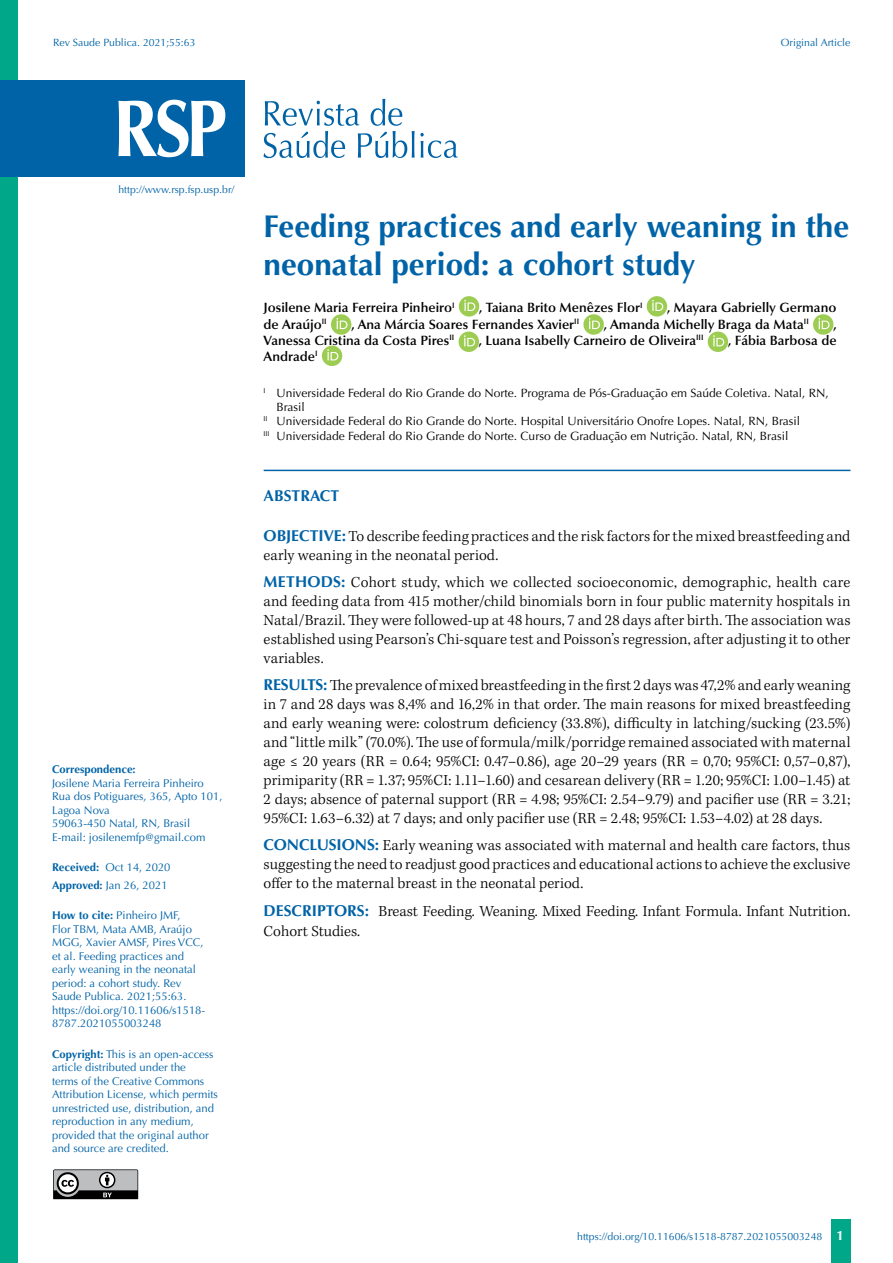
<style>
.page{position:relative;width:893px;height:1263px;background:#fff}
.page>*{position:absolute;margin:0;border:0;box-sizing:border-box;transform-origin:0 0}
.t1{font:700 31.5px/37.8px "Optima LT Std";color:#0063a7}
.t2{font:300 15.75px/18.9px "Kepler Std";letter-spacing:.005em;color:#000;text-align:justify}
.t3{font:700 15.75px "Optima LT Std";color:#0063a7}
.t4{font:600 13.5px "Optima LT Std";color:#000}
.t5{font:12px "Optima LT Std";color:#000}
.t6{font:11.25px/13.5px "Optima LT Std";color:#0063a7}
.t7{font:700 11.25px "Optima LT Std";color:#0063a7}
.t8{font:10.5px "Optima LT Std";color:#0063a7}
.s1{font-weight:700}
.s2{font-family:"Optima LT Std";font-weight:700;color:#0063a7}
.s3{font-weight:700;font-size:13.5px;color:#fff}
</style>
<div class="page">
<div style="left:831px;top:1220px;width:20px;height:43px;background:#00a788"></div>
<svg style="left:53px;top:1169px;width:85px;height:30px"></svg>
<div style="left:0;top:0;width:18px;height:1263px;background:#00a788"></div>
<hr style="left:264px;top:470px;width:586px;height:1px;background:#0063a7">
<div style="left:459px;top:296px;width:20px;height:21px;background:#9ccc51;border-radius:50%"></div>
<svg style="left:464px;top:300px;width:11px;height:11px"></svg>
<div style="left:647px;top:296px;width:20px;height:21px;background:#9ccc51;border-radius:50%"></div>
<svg style="left:652px;top:300px;width:11px;height:11px"></svg>
<div style="left:331px;top:314px;width:20px;height:21px;background:#9ccc51;border-radius:50%"></div>
<svg style="left:336px;top:318px;width:12px;height:11px"></svg>
<svg style="left:583px;top:314px;width:21px;height:21px"></svg>
<svg style="left:589px;top:318px;width:11px;height:11px"></svg>
<div style="left:813px;top:314px;width:20px;height:21px;background:#9ccc51;border-radius:50%"></div>
<svg style="left:818px;top:318px;width:12px;height:11px"></svg>
<div style="left:459px;top:332px;width:20px;height:20px;background:#9ccc51;border-radius:50%"></div>
<svg style="left:464px;top:335px;width:11px;height:11px"></svg>
<div style="left:708px;top:332px;width:20px;height:20px;background:#9ccc51;border-radius:50%"></div>
<svg style="left:713px;top:335px;width:11px;height:11px"></svg>
<div style="left:322px;top:346px;width:20px;height:20px;background:#9ccc51;border-radius:50%"></div>
<svg style="left:327px;top:349px;width:11px;height:11px"></svg>
<svg style="left:263px;top:99px;width:195px;height:59px"></svg>
<div style="left:0;top:80px;width:244px;height:96px;background:#0063a7"></div>
<svg style="left:118px;top:100px;width:107px;height:57px"></svg>
<p class="t8" style="left:53px;top:36px;width:144px">Rev Saude Publica. 2021;55:63</p>
<p class="t8" style="left:781px;top:36px;width:71px">Original Article</p>
<p class="t8" style="left:118px;top:183px;width:117px">http://www.rsp.fsp.usp.br/</p>
<p class="t7" style="left:52px;top:763px;width:85px">Correspondence:</p>
<p class="t6" style="left:52px;top:776px;width:172px">Josilene Maria Ferreira Pinheiro<br>Rua dos Potiguares, 365, Apto 101,<br>Lagoa Nova<br>59063-450 Natal, RN, Brasil<br>E-mail: josilenemfp@gmail.com</p>
<p class="t6" style="left:52px;top:859px;width:120px;line-height:17.7px"><span class="s1">Received:</span> Oct 14, 2020<br><span class="s1">Approved:</span> Jan 26, 2021</p>
<p class="t6" style="left:52px;top:909px;width:155px"><span class="s1">How to cite:</span> Pinheiro JMF,<br>Flor TBM, Mata AMB, Araújo<br>MGG, Xavier AMSF, Pires VCC, et al. Feeding practices and early weaning in the neonatal period: a cohort study. Rev<br>Saude Publica. 2021;55:63. https://doi.org/10.11606/s1518-<br>8787.2021055003248</p>
<p class="t6" style="left:52px;top:1047px;width:167px"><span class="s1">Copyright:</span> This is an open-access article distributed under the<br>terms of the Creative Commons<br>Attribution License, which permits unrestricted use, distribution, and reproduction in any medium, provided that the original author and source are credited.</p>
<h1 class="t1" style="left:264px;top:208px;width:587px">Feeding practices and early weaning in the neonatal period: a cohort study</h1>
<p class="t4" style="left:264px;top:300px;width:192px">Josilene Maria Ferreira Pinheiro<sup>I</sup></p>
<p class="t4" style="left:479px;top:300px;width:165px">, Taiana Brito Menêzes Flor<sup>I</sup></p>
<p class="t4" style="left:667px;top:300px;width:171px">, Mayara Gabrielly Germano</p>
<p class="t4" style="left:264px;top:316px;width:65px">de Araújo<sup>II</sup></p>
<p class="t4" style="left:351px;top:316px;width:229px">, Ana Márcia Soares Fernandes Xavier<sup>II</sup></p>
<p class="t4" style="left:604px;top:316px;width:206px">, Amanda Michelly Braga da Mata<sup>II</sup></p>
<p class="t4" style="left:833px;top:316px;width:5px">,</p>
<p class="t4" style="left:264px;top:332px;width:192px">Vanessa Cristina da Costa Pires<sup>II</sup></p>
<p class="t4" style="left:479px;top:332px;width:226px">, Luana Isabelly Carneiro de Oliveira<sup>III</sup></p>
<p class="t4" style="left:728px;top:332px;width:110px">, Fábia Barbosa de</p>
<p class="t4" style="left:264px;top:348px;width:55px">Andrade<sup>I</sup></p>
<p class="t5" style="left:264px;top:386px;width:567px"><sup>I</sup> Universidade Federal do Rio Grande do Norte. Programa de Pós-Graduação em Saúde Coletiva. Natal, RN,</p>
<p class="t5" style="left:276px;top:400px;width:30px">Brasil</p>
<p class="t5" style="left:264px;top:414px;width:538px"><sup>II</sup> Universidade Federal do Rio Grande do Norte. Hospital Universitário Onofre Lopes. Natal, RN, Brasil</p>
<p class="t5" style="left:264px;top:429px;width:526px"><sup>III</sup> Universidade Federal do Rio Grande do Norte. Curso de Graduação em Nutrição. Natal, RN, Brasil</p>
<p class="t3" style="left:264px;top:486px;width:77px">ABSTRACT</p>
<p class="t2" style="left:264px;top:527px;width:588px"><span class="s2">OBJECTIVE:</span> To describe feeding practices and the risk factors for the mixed breastfeeding and early weaning in the neonatal period.</p>
<p class="t2" style="left:264px;top:574px;width:588px"><span class="s2">METHODS:</span> Cohort study, which we collected socioeconomic, demographic, health care and feeding data from 415 mother/child binomials born in four public maternity hospitals in Natal/Brazil. They were followed-up at 48 hours, 7 and 28 days after birth. The association was established using Pearson’s Chi-square test and Poisson’s regression, after adjusting it to other variables.</p>
<p class="t2" style="left:264px;top:677px;width:588px"><span class="s2">RESULTS:</span> The prevalence of mixed breastfeeding in the first 2 days was 47,2% and early weaning in 7 and 28 days was 8,4% and 16,2% in that order. The main reasons for mixed breastfeeding and early weaning were: colostrum deficiency (33.8%), difficulty in latching/sucking (23.5%) and “little milk” (70.0%). The use of formula/milk/porridge remained associated with maternal age ≤ 20 years (RR = 0.64; 95%CI: 0.47–0.86), age 20–29 years (RR = 0,70; 95%CI: 0,57–0,87), primiparity (RR = 1.37; 95%CI: 1.11–1.60) and cesarean delivery (RR = 1.20; 95%CI: 1.00–1.45) at 2 days; absence of paternal support (RR = 4.98; 95%CI: 2.54–9.79) and pacifier use (RR = 3.21; 95%CI: 1.63–6.32) at 7 days; and only pacifier use (RR = 2.48; 95%CI: 1.53–4.02) at 28 days.</p>
<p class="t2" style="left:264px;top:836px;width:588px"><span class="s2">CONCLUSIONS:</span> Early weaning was associated with maternal and health care factors, thus suggesting the need to readjust good practices and educational actions to achieve the exclusive offer to the maternal breast in the neonatal period.</p>
<p class="t2" style="left:264px;top:902px;width:588px;line-height:19.8px"><span class="s2">DESCRIPTORS:</span> Breast Feeding. Weaning. Mixed Feeding. Infant Formula. Infant Nutrition.<br>Cohort Studies.</p>
<p class="t8" style="left:577px;top:1230px;width:268px">https://doi.org/10.11606/s1518-8787.2021055003248 <span class="s3">1</span></p>
</div>
